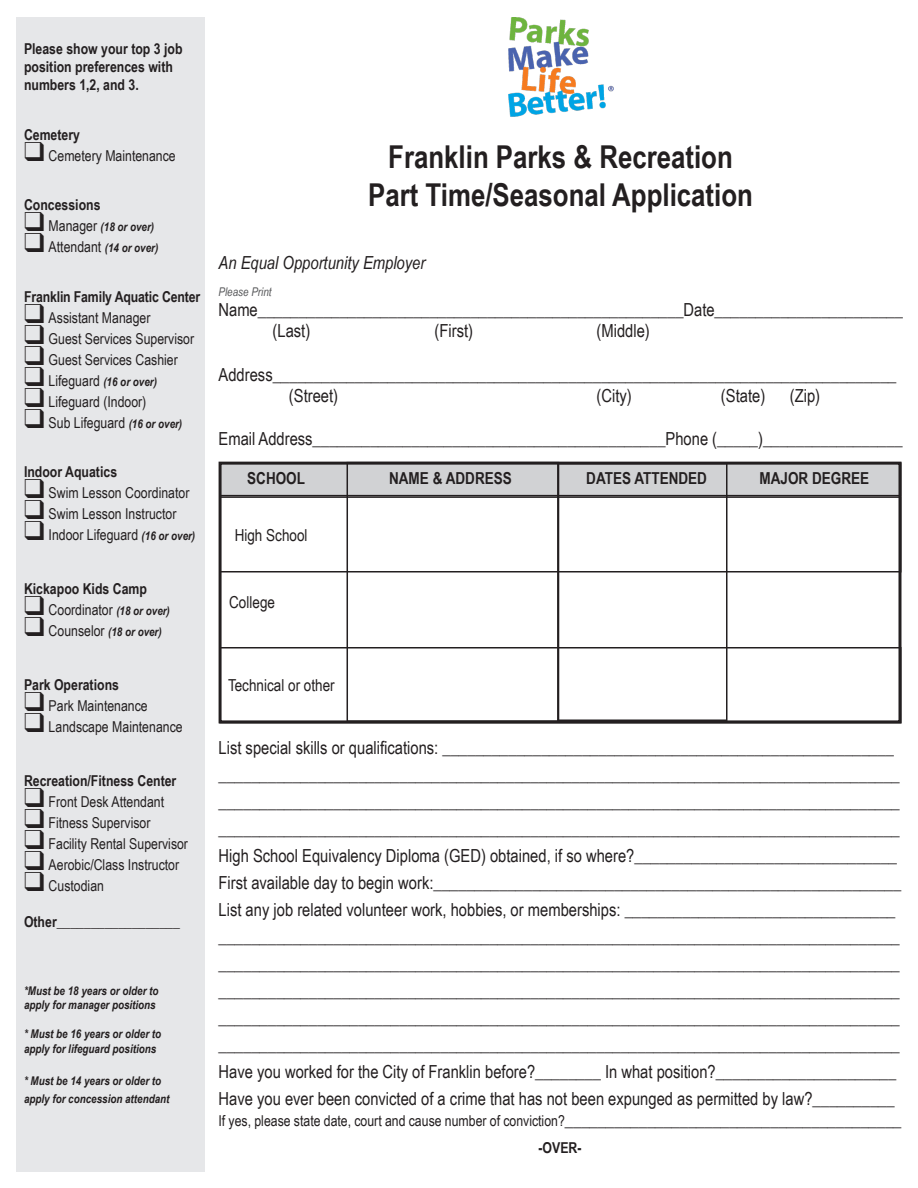
<style>
.page{position:relative;width:918px;height:1188px;background:#fff}
.page>*{position:absolute;margin:0;border:0;box-sizing:border-box;transform-origin:0 0}
.t1{font:700 31.5px "Arial Narrow";color:#231f20}
.t2{font:18px/21.6px "Arial Narrow";color:#231f20}
.t3{font:italic 18px "Arial Narrow";color:#231f20}
.t4{font:700 16.5px "Arial Narrow";color:#231f20}
.t5{font:16.5px "Arial Narrow";color:#231f20}
.t6{font:15px "Arial Narrow";color:#231f20}
.t7{font:700 15px/18px "Arial Narrow";color:#231f20}
.t8{font:italic 700 12px "Arial Narrow";color:#231f20}
.t9{font:italic 12px "Arial Narrow";color:#57585a}
.s1{font-weight:400;font-style:normal;font-size:15px}
.s2{font-weight:700;font-style:italic;font-size:12px}
.s3{font-weight:700}
.s4{font-size:18px}
</style>
<div class="page">
<img style="left:508px;top:17px;width:106px;height:100px">
<div style="left:16px;top:17px;width:189px;height:1155px;background:#e6e7e9"></div>
<div style="left:220px;top:463px;width:681px;height:33px;background:#d1d2d4"></div>
<div style="left:219px;top:462px;width:683px;height:34px;border:2px solid #231f20"></div>
<div style="left:219px;top:647px;width:683px;height:76px;border:2px solid #231f20"></div>
<div style="left:219px;top:496px;width:683px;height:77px;border:2px solid #231f20"></div>
<div style="left:347px;top:462px;width:212px;height:260px;border:2px solid #231f20"></div>
<div style="left:557px;top:463px;width:171px;height:258px;border:2px solid #231f20"></div>
<p class="t7" style="left:24px;top:39px;width:160px">Please show your top 3 job position preferences with numbers 1,2, and 3.</p>
<p class="t7" style="left:24px;top:125px;width:58px">Cemetery</p>
<p class="t6" style="left:24px;top:145px;width:153px">❑ Cemetery Maintenance</p>
<p class="t7" style="left:24px;top:195px;width:78px">Concessions</p>
<p class="t8" style="left:24px;top:218px;width:132px">❑ <span class="s1">Manager</span> (18 or over)</p>
<p class="t8" style="left:24px;top:239px;width:136px">❑ <span class="s1">Attendant</span> (14 or over)</p>
<p class="t7" style="left:24px;top:287px;width:178px">Franklin Family Aquatic Center</p>
<p class="t6" style="left:24px;top:307px;width:128px">❑ Assistant Manager</p>
<p class="t6" style="left:24px;top:328px;width:172px">❑ Guest Services Supervisor</p>
<p class="t6" style="left:24px;top:349px;width:155px">❑ Guest Services Cashier</p>
<p class="t8" style="left:24px;top:373px;width:134px">❑ <span class="s1">Lifeguard</span> (16 or over)</p>
<p class="t6" style="left:24px;top:391px;width:124px">❑ Lifeguard (Indoor)</p>
<p class="t6" style="left:24px;top:412px;width:160px">❑ Sub Lifeguard <span class="s2">(16 or over)</span></p>
<p class="t7" style="left:24px;top:462px;width:95px">Indoor Aquatics</p>
<p class="t6" style="left:24px;top:482px;width:167px">❑ Swim Lesson Coordinator</p>
<p class="t6" style="left:24px;top:503px;width:154px">❑ Swim Lesson Instructor</p>
<p class="t6" style="left:24px;top:524px;width:173px">❑ Indoor Lifeguard <span class="s2">(16 or over)</span></p>
<p class="t7" style="left:24px;top:579px;width:125px">Kickapoo Kids Camp</p>
<p class="t6" style="left:24px;top:599px;width:147px">❑ Coordinator <span class="s2">(18 or over)</span></p>
<p class="t8" style="left:24px;top:623px;width:139px">❑ <span class="s1">Counselor</span> (18 or over)</p>
<p class="t7" style="left:24px;top:675px;width:97px">Park Operations</p>
<p class="t6" style="left:24px;top:695px;width:125px">❑ Park Maintenance</p>
<p class="t6" style="left:24px;top:716px;width:160px">❑ Landscape Maintenance</p>
<p class="t7" style="left:24px;top:771px;width:154px">Recreation/Fitness Center</p>
<p class="t6" style="left:24px;top:791px;width:142px">❑ Front Desk Attendant</p>
<p class="t6" style="left:24px;top:812px;width:128px">❑ Fitness Supervisor</p>
<p class="t6" style="left:24px;top:833px;width:166px">❑ Facility Rental Supervisor</p>
<p class="t6" style="left:24px;top:854px;width:157px">❑ Aerobic/Class Instructor</p>
<p class="t6" style="left:24px;top:875px;width:82px">❑ Custodian</p>
<p class="t6" style="left:24px;top:911px;width:157px"><span class="s3">Other</span>__________________</p>
<p class="t8" style="left:24px;top:982px;width:136px">*Must be 18 years or older to</p>
<p class="t8" style="left:24px;top:996px;width:133px">apply for manager positions</p>
<p class="t8" style="left:24px;top:1025px;width:139px">* Must be 16 years or older to</p>
<p class="t8" style="left:24px;top:1039px;width:134px">apply for lifeguard positions</p>
<p class="t8" style="left:24px;top:1072px;width:139px">* Must be 14 years or older to</p>
<p class="t8" style="left:24px;top:1090px;width:147px">apply for concession attendant</p>
<p class="t1" style="left:388px;top:133px;width:346px">Franklin Parks &amp; Recreation</p>
<p class="t1" style="left:368px;top:171px;width:386px">Part Time/Seasonal Application</p>
<p class="t3" style="left:219px;top:250px;width:208px">An Equal Opportunity Employer</p>
<p class="t9" style="left:219px;top:284px;width:55px">Please Print</p>
<p class="t2" style="left:219px;top:298px;width:686px">Name____________________________________________________Date_______________________</p>
<p class="t2" style="left:273px;top:320px;width:39px">(Last)</p>
<p class="t2" style="left:435px;top:320px;width:40px">(First)</p>
<p class="t2" style="left:597px;top:320px;width:55px">(Middle)</p>
<p class="t2" style="left:289px;top:363px;width:609px;text-indent:-70px">Address____________________________________________________________________________ (Street)</p>
<p class="t2" style="left:597px;top:384px;width:37px">(City)</p>
<p class="t2" style="left:721px;top:384px;width:46px">(State)</p>
<p class="t2" style="left:790px;top:384px;width:32px">(Zip)</p>
<p class="t2" style="left:219px;top:428px;width:685px">Email Address___________________________________________Phone (_____)_________________</p>
<p class="t4" style="left:247px;top:466px;width:59px">SCHOOL</p>
<p class="t4" style="left:389px;top:466px;width:124px">NAME &amp; ADDRESS</p>
<p class="t4" style="left:586px;top:466px;width:122px">DATES ATTENDED</p>
<p class="t4" style="left:760px;top:466px;width:111px">MAJOR DEGREE</p>
<p class="t5" style="left:235px;top:523px;width:74px">High School</p>
<p class="t5" style="left:229px;top:590px;width:47px">College</p>
<p class="t5" style="left:228px;top:673px;width:108px">Technical or other</p>
<p class="t2" style="left:219px;top:736px;width:677px">List special skills or qualifications: _______________________________________________________</p>
<p class="t2" style="left:219px;top:763px;width:683px">___________________________________________________________________________________</p>
<p class="t2" style="left:219px;top:790px;width:683px">___________________________________________________________________________________</p>
<p class="t2" style="left:219px;top:817px;width:683px">___________________________________________________________________________________</p>
<p class="t2" style="left:219px;top:844px;width:680px">High School Equivalency Diploma (GED) obtained, if so where?________________________________</p>
<p class="t2" style="left:219px;top:871px;width:684px">First available day to begin work:_________________________________________________________</p>
<p class="t2" style="left:219px;top:898px;width:678px">List any job related volunteer work, hobbies, or memberships: _________________________________</p>
<p class="t2" style="left:219px;top:925px;width:683px">___________________________________________________________________________________</p>
<p class="t2" style="left:219px;top:949px;width:683px;line-height:27px">___________________________________________________________________________________ ___________________________________________________________________________________</p>
<p class="t2" style="left:219px;top:1006px;width:683px">___________________________________________________________________________________</p>
<p class="t2" style="left:219px;top:1033px;width:683px">___________________________________________________________________________________</p>
<p class="t2" style="left:219px;top:1060px;width:679px">Have you worked for the City of Franklin before?________ In what position?______________________</p>
<p class="t2" style="left:219px;top:1087px;width:678px">Have you ever been convicted of a crime that has not been expunged as permitted by law?__________</p>
<p class="t6" style="left:219px;top:1109px;width:684px">If yes, please state date, court and cause number of conviction?<span class="s4">_________________________________________</span></p>
<p class="t7" style="left:539px;top:1138px;width:45px">-OVER-</p>
</div>
